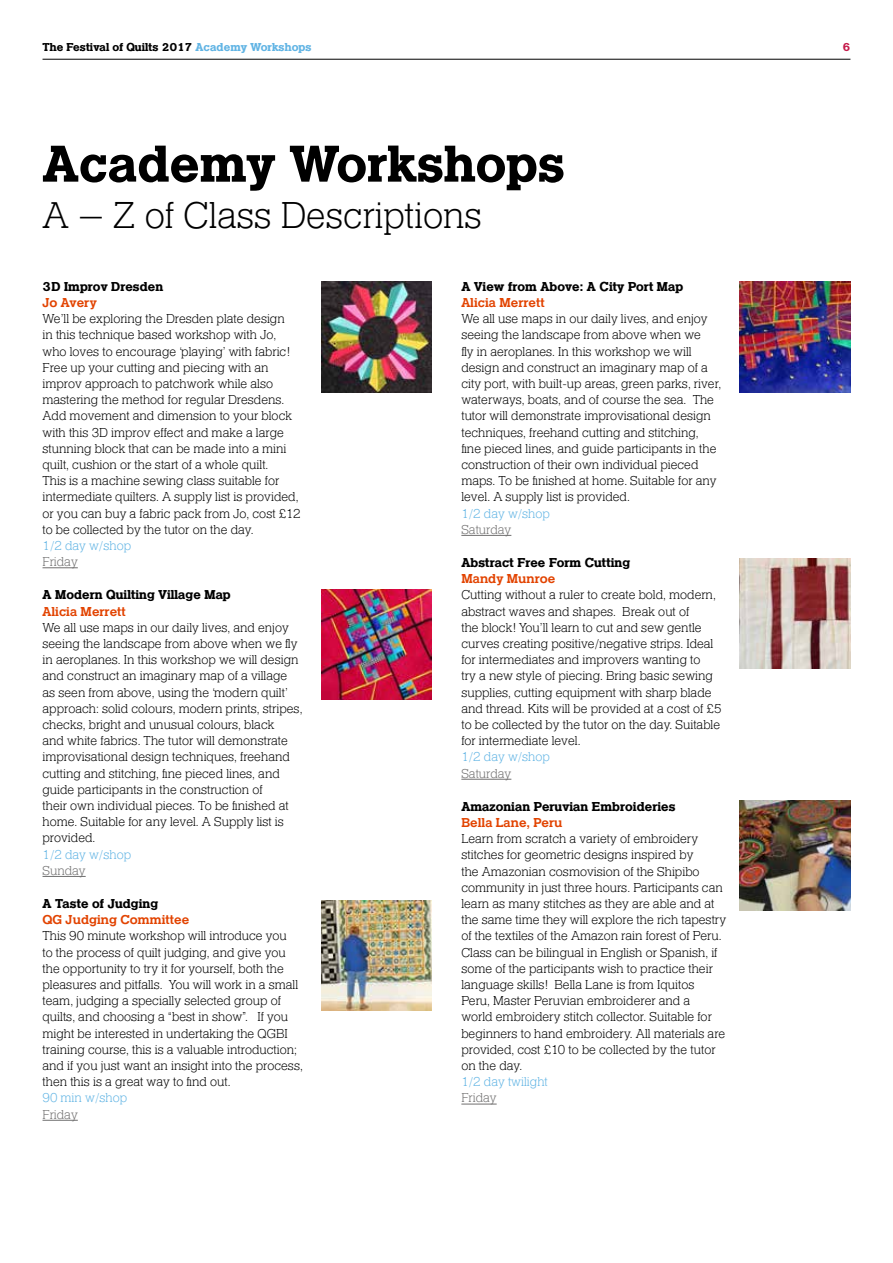
<style>
.page{position:relative;width:893px;height:1263px;background:#fff}
.page>*{position:absolute;margin:0;border:0;box-sizing:border-box;transform-origin:0 0}
.t1{font:54px "Helserif Bld";color:#000}
.t2{font:39px "Helserif Lgt";color:#000}
.t3{font:13.5px/16.2px "Helserif Lgt";color:#000}
.t4{font:13.5px "Helserif Bld";color:#000}
.t5{font:13.5px "Helserif Mdm";color:#e24301}
.t6{font:13.5px "Helserif Lgt";color:#61b4e4}
.t7{font:13.5px "Helserif Lgt";color:#706f6f}
.t8{font:12px "Helserif Bld";color:#000}
.t9{font:12px "Helserif Bld";color:#c51a4a}
.s1{color:#61b4e4}
</style>
<div class="page">
<hr style="left:43px;top:59px;width:807px;height:1px;background:#000">
<hr style="left:43px;top:567px;width:35px;height:1px;background:#706f6f">
<hr style="left:43px;top:876px;width:43px;height:1px;background:#706f6f">
<hr style="left:43px;top:1120px;width:35px;height:1px;background:#706f6f">
<hr style="left:461px;top:535px;width:50px;height:1px;background:#706f6f">
<hr style="left:461px;top:779px;width:50px;height:1px;background:#706f6f">
<hr style="left:461px;top:1104px;width:36px;height:1px;background:#706f6f">
<img style="left:321px;top:282px;width:111px;height:110px">
<img style="left:321px;top:589px;width:111px;height:111px">
<img style="left:740px;top:282px;width:110px;height:110px">
<img style="left:740px;top:558px;width:110px;height:111px">
<img style="left:322px;top:900px;width:110px;height:111px">
<img style="left:740px;top:800px;width:110px;height:111px">
<p class="t8" style="left:43px;top:39px;width:271px">The Festival of Quilts 2017 <span class="s1">Academy Workshops</span></p>
<p class="t9" style="left:842px;top:39px;width:9px">6</p>
<h1 class="t1" style="left:43px;top:128px;width:524px">Academy Workshops</h1>
<h2 class="t2" style="left:43px;top:189px;width:441px">A – Z of Class Descriptions</h2>
<p class="t4" style="left:43px;top:277px;width:122px">3D Improv Dresden</p>
<p class="t5" style="left:43px;top:293px;width:56px">Jo Avery</p>
<p class="t3" style="left:43px;top:312px;width:260px">We’ll be exploring the Dresden plate design<br>in this technique based workshop with Jo, who loves to encourage ‘playing’ with fabric!<br>Free up your cutting and piecing with an improv approach to patchwork while also mastering the method for regular Dresdens.<br>Add movement and dimension to your block with this 3D improv effect and make a large stunning block that can be made into a mini quilt, cushion or the start of a whole quilt.<br>This is a machine sewing class suitable for intermediate quilters. A supply list is provided, or you can buy a fabric pack from Jo, cost £12 to be collected by the tutor on the day.</p>
<p class="t6" style="left:43px;top:536px;width:90px">1/2 day w/shop</p>
<p class="t7" style="left:43px;top:553px;width:37px">Friday</p>
<p class="t4" style="left:43px;top:586px;width:190px">A Modern Quilting Village Map</p>
<p class="t5" style="left:43px;top:602px;width:85px">Alicia Merrett</p>
<p class="t3" style="left:43px;top:620px;width:261px">We all use maps in our daily lives, and enjoy seeing the landscape from above when we fly in aeroplanes. In this workshop we will design and construct an imaginary map of a village as seen from above, using the ‘modern quilt’ approach: solid colours, modern prints, stripes, checks, bright and unusual colours, black<br>and white fabrics. The tutor will demonstrate improvisational design techniques, freehand cutting and stitching, fine pieced lines, and guide participants in the construction of<br>their own individual pieces. To be finished at home. Suitable for any level. A Supply list is provided.</p>
<p class="t6" style="left:43px;top:845px;width:90px">1/2 day w/shop</p>
<p class="t7" style="left:43px;top:861px;width:45px">Sunday</p>
<p class="t4" style="left:43px;top:894px;width:117px">A Taste of Judging</p>
<p class="t5" style="left:43px;top:911px;width:148px">QG Judging Committee</p>
<p class="t3" style="left:43px;top:929px;width:262px">This 90 minute workshop will introduce you<br>to the process of quilt judging, and give you the opportunity to try it for yourself, both the pleasures and pitfalls. You will work in a small team, judging a specially selected group of quilts, and choosing a “best in show”. If you might be interested in undertaking the QGBI training course, this is a valuable introduction; and if you just want an insight into the process, then this is a great way to find out.</p>
<p class="t6" style="left:43px;top:1089px;width:86px">90 min w/shop</p>
<p class="t7" style="left:43px;top:1105px;width:37px">Friday</p>
<p class="t4" style="left:461px;top:277px;width:223px">A View from Above: A City Port Map</p>
<p class="t5" style="left:461px;top:293px;width:85px">Alicia Merrett</p>
<p class="t3" style="left:461px;top:312px;width:261px">We all use maps in our daily lives, and enjoy seeing the landscape from above when we<br>fly in aeroplanes. In this workshop we will design and construct an imaginary map of a city port, with built-up areas, green parks, river, waterways, boats, and of course the sea. The tutor will demonstrate improvisational design techniques, freehand cutting and stitching, fine pieced lines, and guide participants in the construction of their own individual pieced maps. To be finished at home. Suitable for any level. A supply list is provided.</p>
<p class="t6" style="left:461px;top:504px;width:90px">1/2 day w/shop</p>
<p class="t7" style="left:461px;top:520px;width:52px">Saturday</p>
<p class="t4" style="left:461px;top:553px;width:170px">Abstract Free Form Cutting</p>
<p class="t5" style="left:461px;top:570px;width:96px">Mandy Munroe</p>
<p class="t3" style="left:461px;top:588px;width:262px">Cutting without a ruler to create bold, modern, abstract waves and shapes. Break out of<br>the block! You’ll learn to cut and sew gentle curves creating positive/negative strips. Ideal for intermediates and improvers wanting to<br>try a new style of piecing. Bring basic sewing supplies, cutting equipment with sharp blade and thread. Kits will be provided at a cost of £5 to be collected by the tutor on the day. Suitable for intermediate level.</p>
<p class="t6" style="left:461px;top:748px;width:90px">1/2 day w/shop</p>
<p class="t7" style="left:461px;top:764px;width:52px">Saturday</p>
<p class="t4" style="left:461px;top:797px;width:216px">Amazonian Peruvian Embroideries</p>
<p class="t5" style="left:461px;top:813px;width:103px">Bella Lane, Peru</p>
<p class="t3" style="left:461px;top:832px;width:266px">Learn from scratch a variety of embroidery stitches for geometric designs inspired by<br>the Amazonian cosmovision of the Shipibo community in just three hours. Participants can learn as many stitches as they are able and at the same time they will explore the rich tapestry of the textiles of the Amazon rain forest of Peru.<br>Class can be bilingual in English or Spanish, if some of the participants wish to practice their language skills! Bella Lane is from Iquitos Peru, Master Peruvian embroiderer and a<br>world embroidery stitch collector. Suitable for beginners to hand embroidery. All materials are provided, cost £10 to be collected by the tutor on the day.</p>
<p class="t6" style="left:461px;top:1073px;width:88px">1/2 day twilight</p>
<p class="t7" style="left:461px;top:1089px;width:37px">Friday</p>
</div>
